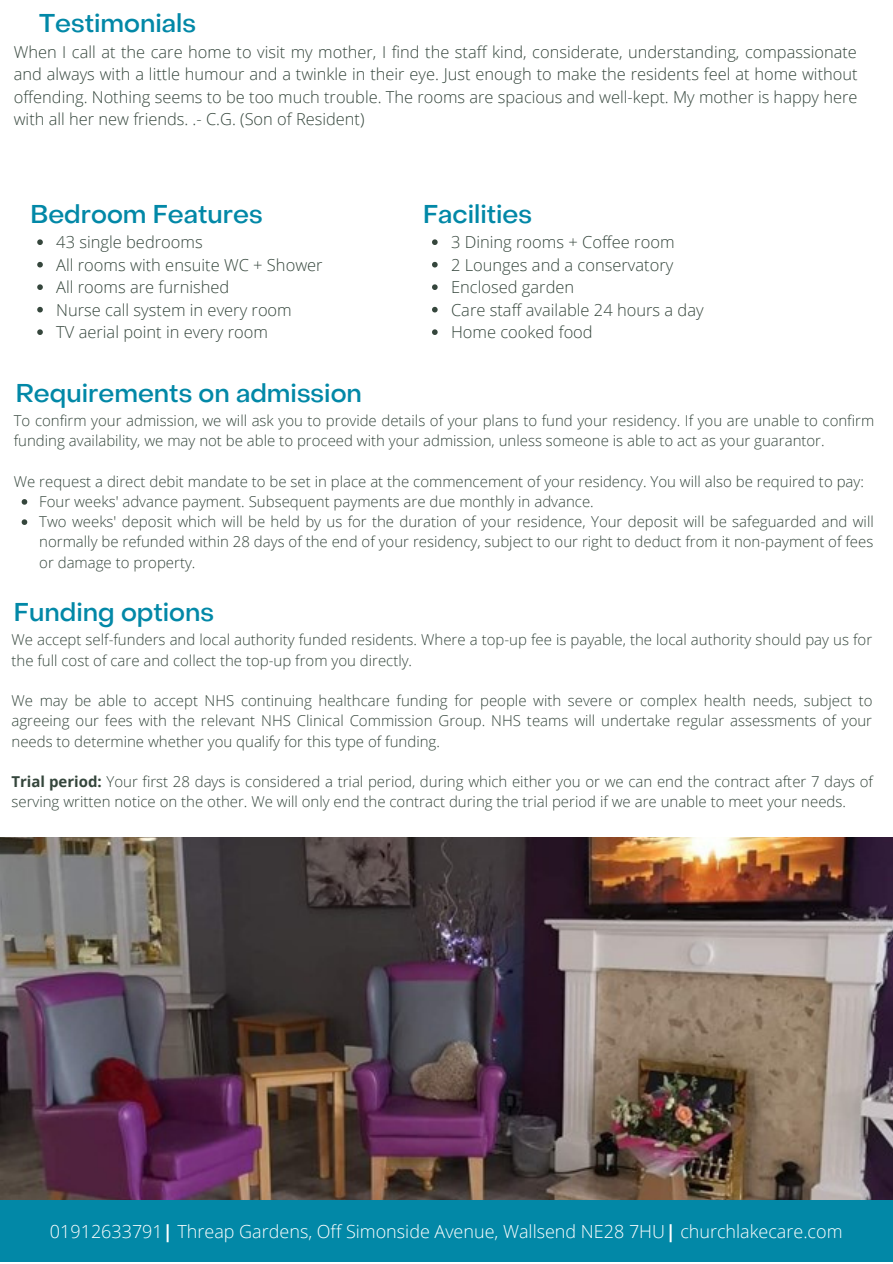
<style>
.page{position:relative;width:893px;height:1264px;background:#fff}
.page>*{position:absolute;margin:0;border:0;box-sizing:border-box;transform-origin:0 0}
.t1{font:500 25.5px "Object Sans";color:#0288a7}
.t2{font:300 18px "Open Sans";color:#fff}
.t3{font:300 16.5px "Open Sans";color:#35463c}
.t4{font:300 16.35px/22.5px "Open Sans";color:#35463c;text-align:justify}
.t5{font:300 15px/20.2px "Open Sans";color:#35463c}
.s1{font-weight:700}
</style>
<div class="page">
<img style="left:0;top:838px;width:892px;height:362px">
<svg style="left:22px;top:499px;width:5px;height:5px"></svg>
<svg style="left:22px;top:519px;width:5px;height:6px"></svg>
<div style="left:0;top:1200px;width:892px;height:62px;background:#0288a7"></div>
<svg style="left:37px;top:239px;width:6px;height:6px"></svg>
<svg style="left:37px;top:262px;width:6px;height:5px"></svg>
<svg style="left:37px;top:284px;width:6px;height:6px"></svg>
<svg style="left:37px;top:307px;width:6px;height:5px"></svg>
<svg style="left:37px;top:329px;width:6px;height:6px"></svg>
<svg style="left:432px;top:239px;width:5px;height:6px"></svg>
<svg style="left:432px;top:262px;width:5px;height:5px"></svg>
<svg style="left:432px;top:284px;width:5px;height:6px"></svg>
<svg style="left:432px;top:307px;width:5px;height:5px"></svg>
<svg style="left:432px;top:329px;width:5px;height:6px"></svg>
<p class="t1" style="left:39px;top:14px;width:158px">Testimonials</p>
<p class="t4" style="left:14px;top:40px;width:845px">When I call at the care home to visit my mother, I find the staff kind, considerate, understanding, compassionate and always with a little humour and a twinkle in their eye. Just enough to make the residents feel at home without offending. Nothing seems to be too much trouble. The rooms are spacious and well-kept. My mother is happy here with all her new friends. .- C.G. (Son of Resident)</p>
<p class="t1" style="left:30px;top:204px;width:234px">Bedroom Features</p>
<p class="t3" style="left:56px;top:231px;width:148px">43 single bedrooms</p>
<p class="t3" style="left:56px;top:253px;width:268px">All rooms with ensuite WC + Shower</p>
<p class="t3" style="left:56px;top:276px;width:175px">All rooms are furnished</p>
<p class="t3" style="left:56px;top:298px;width:237px">Nurse call system in every room</p>
<p class="t3" style="left:56px;top:321px;width:213px">TV aerial point in every room</p>
<p class="t1" style="left:16px;top:383px;width:348px">Requirements on admission</p>
<p class="t1" style="left:423px;top:204px;width:111px">Facilities</p>
<p class="t3" style="left:451px;top:231px;width:225px">3 Dining rooms + Coffee room</p>
<p class="t3" style="left:451px;top:253px;width:224px">2 Lounges and a conservatory</p>
<p class="t3" style="left:451px;top:276px;width:125px">Enclosed garden</p>
<p class="t3" style="left:451px;top:298px;width:254px">Care staff available 24 hours a day</p>
<p class="t3" style="left:451px;top:321px;width:143px">Home cooked food</p>
<p class="t5" style="left:14px;top:410px;width:861px">To confirm your admission, we will ask you to provide details of your plans to fund your residency. If you are unable to confirm funding availability, we may not be able to proceed with your admission, unless someone is able to act as your guarantor.</p>
<p class="t5" style="left:14px;top:471px;width:851px">We request a direct debit mandate to be set in place at the commencement of your residency. You will also be required to pay:</p>
<p class="t5" style="left:39px;top:491px;width:556px">Four weeks' advance payment. Subsequent payments are due monthly in advance.</p>
<p class="t5" style="left:39px;top:511px;width:836px;text-align:justify">Two weeks' deposit which will be held by us for the duration of your residence, Your deposit will be safeguarded and will normally be refunded within 28 days of the end of your residency, subject to our right to deduct from it non-payment of fees or damage to property.</p>
<p class="t1" style="left:14px;top:602px;width:202px">Funding options</p>
<p class="t5" style="left:11px;top:629px;width:862px">We accept self-funders and local authority funded residents. Where a top-up fee is payable, the local authority should pay us for the full cost of care and collect the top-up from you directly.</p>
<p class="t5" style="left:11px;top:690px;width:862px;text-align:justify">We may be able to accept NHS continuing healthcare funding for people with severe or complex health needs, subject to agreeing our fees with the relevant NHS Clinical Commission Group. NHS teams will undertake regular assessments of your needs to determine whether you qualify for this type of funding.</p>
<p class="t5" style="left:11px;top:771px;width:862px"><span class="s1">Trial period:</span> Your first 28 days is considered a trial period, during which either you or we can end the contract after 7 days of serving written notice on the other. We will only end the contract during the trial period if we are unable to meet your needs.</p>
<p class="t2" style="left:50px;top:1218px;width:794px">01912633791<span class="s1">|</span> Threap Gardens, Off Simonside Avenue, Wallsend NE28 7HU<span class="s1">|</span> churchlakecare.com</p>
</div>
